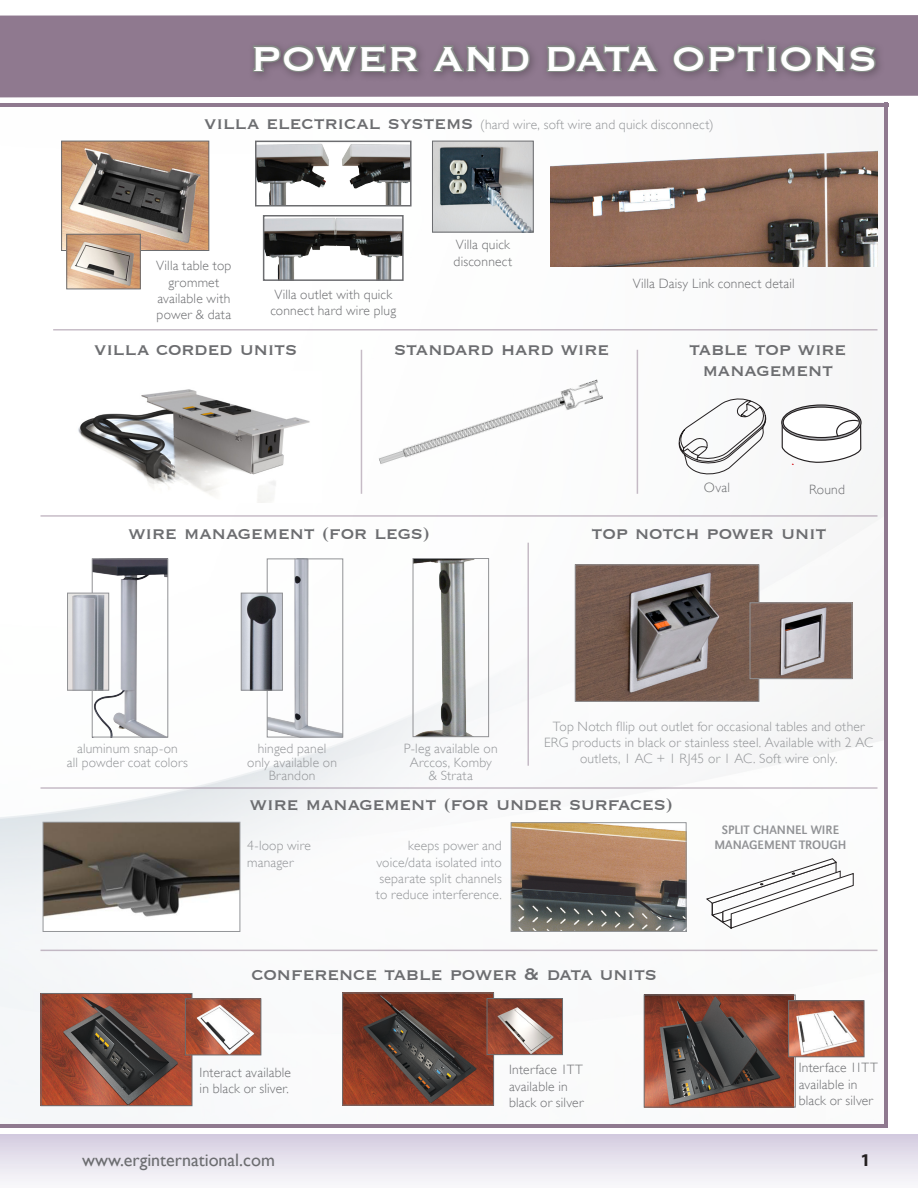
<style>
.page{position:relative;width:918px;height:1188px;background:#fff}
.page>*{position:absolute;margin:0;border:0;box-sizing:border-box;transform-origin:0 0}
.Headers{font:45px "Copperplate";letter-spacing:-.01em;color:#fff}
.Callout_-_70_k{font:22.2px/21px "Copperplate";letter-spacing:-.025em;color:#6c6d70;text-align:center}
.t1{font:18px "Gill Sans";color:#6c6d70}
.t2{font:700 18px "Myriad Pro";color:#231f20}
.Call_out_9_pt{font:300 13.5px/16.2px "Gill Sans";letter-spacing:.015em;color:#939598;text-align:center}
.Callout_-_70_k-2{font:300 13.5px/16.2px "Gill Sans";letter-spacing:.015em;color:#6c6d70}
.Callout_-_70_k-3{font:300 13.5px "Gill Sans";letter-spacing:.015em;color:#939598}
.t3{font:12.75px "URW Grotesk T Regu Narr";color:#919295}
.s1{font-family:"Copperplate";font-weight:400;font-size:22.2px;color:#6c6d70}
</style>
<div class="page">
<img style="left:0;top:106px;width:885px;height:1018px">
<hr style="left:0;top:103px;width:888px;height:3px;background:#8f798f">
<hr style="left:885px;top:106px;width:3px;height:1022px;background:#8f798f">
<hr style="left:0;top:1124px;width:887px;height:4px;background:#8f798f">
<div style="left:0;top:1135px;width:918px;height:53px;background:linear-gradient(to bottom,#d5cde0,#fafafc)"></div>
<div style="left:0;top:15px;width:918px;height:83px;background:#8f798f"></div>
<img style="left:344px;top:994px;width:148px;height:110px">
<div style="left:342px;top:992px;width:152px;height:114px;border:1px solid #6c6d70"></div>
<img style="left:489px;top:1000px;width:72px;height:53px">
<div style="left:487px;top:998px;width:76px;height:57px;border:1px solid #6c6d70"></div>
<img style="left:42px;top:995px;width:148px;height:109px">
<div style="left:40px;top:993px;width:152px;height:113px;border:1px solid #6c6d70"></div>
<img style="left:187px;top:1000px;width:72px;height:53px">
<div style="left:185px;top:998px;width:76px;height:57px;border:1px solid #6c6d70"></div>
<img style="left:646px;top:996px;width:147px;height:110px">
<div style="left:644px;top:994px;width:152px;height:114px;border:1px solid #6c6d70"></div>
<img style="left:790px;top:1002px;width:73px;height:53px">
<div style="left:788px;top:1000px;width:77px;height:57px;border:1px solid #6c6d70"></div>
<img style="left:63px;top:143px;width:144px;height:106px">
<div style="left:61px;top:141px;width:148px;height:110px;border:1px solid #6c6d70"></div>
<img style="left:68px;top:236px;width:71px;height:51px">
<div style="left:66px;top:234px;width:75px;height:55px;border:1px solid #6c6d70"></div>
<img style="left:550px;top:146px;width:328px;height:121px">
<img style="left:434px;top:143px;width:98px;height:88px">
<div style="left:432px;top:141px;width:102px;height:92px;border:1px solid #6c6d70"></div>
<img style="left:258px;top:144px;width:151px;height:60px">
<div style="left:255px;top:141px;width:157px;height:66px;border:2px solid #6c6d70"></div>
<img style="left:266px;top:218px;width:135px;height:60px">
<div style="left:263px;top:215px;width:141px;height:66px;border:2px solid #6c6d70"></div>
<div style="left:247px;top:39px;width:639px;height:44px;background:#8d778d"></div>
<svg style="left:253px;top:44px;width:167px;height:30px"></svg>
<svg style="left:433px;top:45px;width:99px;height:29px"></svg>
<svg style="left:547px;top:44px;width:112px;height:30px"></svg>
<svg style="left:673px;top:44px;width:205px;height:30px"></svg>
<hr style="left:53px;top:329px;width:825px;height:2px;background:#8f798f">
<hr style="left:40px;top:515px;width:838px;height:2px;background:#8f798f">
<hr style="left:40px;top:787px;width:838px;height:2px;background:#8f798f">
<hr style="left:40px;top:950px;width:838px;height:1px;background:#8f798f">
<svg style="left:676px;top:398px;width:90px;height:81px"></svg>
<svg style="left:782px;top:405px;width:79px;height:35px"></svg>
<div style="left:783px;top:407px;width:76px;height:31px;background:#fff;border-radius:50%"></div>
<div style="left:783px;top:406px;width:77px;height:32px;border:1px solid #231f20;border-radius:50%"></div>
<svg style="left:781px;top:419px;width:81px;height:46px"></svg>
<img style="left:513px;top:824px;width:172px;height:106px">
<div style="left:511px;top:822px;width:176px;height:110px;border:1px solid #939598"></div>
<svg style="left:706px;top:859px;width:148px;height:70px"></svg>
<img style="left:45px;top:824px;width:193px;height:106px">
<div style="left:43px;top:822px;width:197px;height:110px;border:1px solid #939598"></div>
<img style="left:577px;top:566px;width:180px;height:134px">
<div style="left:575px;top:564px;width:184px;height:138px;border:1px solid #919295"></div>
<img style="left:752px;top:604px;width:99px;height:73px">
<div style="left:750px;top:602px;width:103px;height:77px;border:1px solid #919295"></div>
<img style="left:415px;top:560px;width:72px;height:175px">
<div style="left:413px;top:558px;width:76px;height:179px;border:1px solid #919295"></div>
<img style="left:269px;top:561px;width:72px;height:174px">
<div style="left:267px;top:559px;width:76px;height:178px;border:1px solid #919295"></div>
<img style="left:243px;top:595px;width:38px;height:93px">
<div style="left:241px;top:593px;width:42px;height:97px;border:1px solid #919295"></div>
<img style="left:94px;top:561px;width:72px;height:174px">
<div style="left:92px;top:559px;width:76px;height:178px;border:1px solid #919295"></div>
<img style="left:69px;top:595px;width:38px;height:93px">
<div style="left:67px;top:593px;width:42px;height:97px;border:1px solid #919295"></div>
<hr style="left:637px;top:350px;width:1px;height:144px;background:#8f798f">
<hr style="left:361px;top:350px;width:1px;height:144px;background:#8f798f">
<hr style="left:527px;top:543px;width:2px;height:223px;background:#8f798f">
<img style="left:71px;top:372px;width:250px;height:130px">
<img style="left:377px;top:380px;width:226px;height:91px">
<p class="Headers" style="left:251px;top:29px;width:628px">POWER AND DATA OPTIONS</p>
<p class="Callout_-_70_k-3" style="left:204px;top:116px;width:511px"><span class="s1">villa electrical systems</span> (hard wire, soft wire and quick disconnect)</p>
<p class="Callout_-_70_k-2" style="left:156px;top:258px;width:77px;text-align:center">Villa table top grommet</p>
<p class="Callout_-_70_k-2" style="left:157px;top:290px;width:76px">available with power &amp; data</p>
<p class="Callout_-_70_k-2" style="left:270px;top:286px;width:127px;text-align:center">Villa outlet with quick connect hard wire plug</p>
<p class="Callout_-_70_k-2" style="left:454px;top:237px;width:60px">Villa quick disconnect</p>
<p class="Callout_-_70_k" style="left:94px;top:337px;width:205px">villa corded units</p>
<p class="Callout_-_70_k" style="left:394px;top:337px;width:217px">standard hard wire</p>
<p class="Callout_-_70_k-2" style="left:633px;top:276px;width:164px">Villa Daisy Link connect detail</p>
<p class="Callout_-_70_k" style="left:689px;top:337px;width:159px">table top wire management</p>
<p class="Callout_-_70_k-2" style="left:704px;top:480px;width:28px">Oval</p>
<p class="Callout_-_70_k-2" style="left:809px;top:481px;width:37px">Round</p>
<p class="Callout_-_70_k" style="left:128px;top:521px;width:304px">wire management (for legs)</p>
<p class="Callout_-_70_k" style="left:592px;top:521px;width:237px">top notch power unit</p>
<p class="Call_out_9_pt" style="left:77px;top:740px;width:102px">aluminum snap-on</p>
<p class="Call_out_9_pt" style="left:67px;top:754px;width:123px">all powder coat colors</p>
<p class="Call_out_9_pt" style="left:247px;top:742px;width:91px;line-height:13.5px">hinged panel only available on<br>Brandon</p>
<p class="Call_out_9_pt" style="left:404px;top:742px;width:95px;line-height:13.5px">P-leg available on<br>Arccos, Komby &amp; Strata</p>
<p class="Call_out_9_pt" style="left:544px;top:718px;width:331px">Top Notch fllip out outlet for occasional tables and other<br>ERG products in black or stainless steel. Available with 2 AC outlets, 1 AC + 1 RJ45 or 1 AC. Soft wire only.</p>
<p class="Callout_-_70_k" style="left:250px;top:792px;width:425px">wire management (for under surfaces)</p>
<p class="t3" style="left:722px;top:822px;width:119px">SPLIT CHANNEL WIRE</p>
<p class="Call_out_9_pt" style="left:247px;top:838px;width:65px;text-align:left">4-loop wire manager</p>
<p class="Call_out_9_pt" style="left:408px;top:838px;width:95px">keeps power and</p>
<p class="t3" style="left:714px;top:837px;width:134px">MANAGEMENT TROUGH</p>
<p class="Call_out_9_pt" style="left:376px;top:854px;width:127px;text-align:justify">voice/data isolated into separate split channels to reduce interference.</p>
<p class="Callout_-_70_k" style="left:252px;top:962px;width:407px">conference table power &amp; data units</p>
<p class="Callout_-_70_k-2" style="left:200px;top:1065px;width:93px">Interact available in black or sliver.</p>
<p class="Callout_-_70_k-2" style="left:799px;top:1060px;width:81px">Interface 11TT available in black or silver</p>
<p class="Callout_-_70_k-2" style="left:509px;top:1062px;width:76px">Interface 1TT available in black or silver</p>
<h3 class="t1" style="left:82px;top:1150px;width:194px">www.erginternational.com</h3>
<p class="t2" style="left:861px;top:1148px;width:11px">1</p>
</div>
